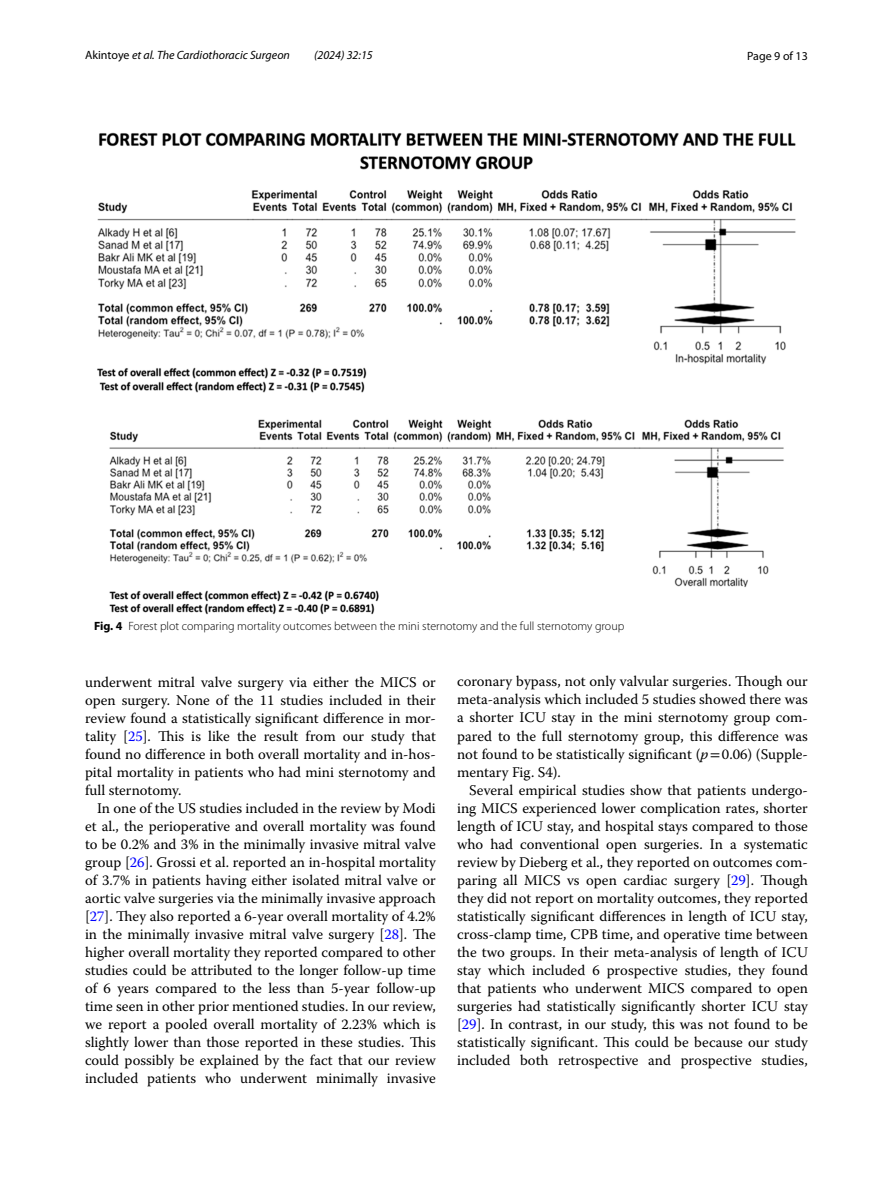
<style>
.page{position:relative;width:893px;height:1187px;background:#fff}
.page>*{position:absolute;margin:0;border:0;box-sizing:border-box;transform-origin:0 0}
.t1{font:14.7px/18px "Warnock Pro";color:#000;text-align:justify}
.t2{font:300 12px "Myriad Pro";color:#000}
.t3{font:italic 12px "Myriad Pro";color:#000}
.t4{font:12px "Myriad Pro";color:#000}
.s1{font-style:normal}
.s2{font-weight:700}
.s3{color:#00f}
.s4{font-style:italic}
.s5{font-family:"STIX"}
</style>
<div class="page">
<img style="left:97px;top:133px;width:699px;height:481px">
<p class="t3" style="left:85px;top:48px;width:206px"><span class="s1">Akintoye</span> et al. The Cardiothoracic Surgeon</p>
<p class="t3" style="left:314px;top:48px;width:60px">(2024) 32:15</p>
<p class="t4" style="left:747px;top:48px;width:62px">Page 9 of 13</p>
<p class="t2" style="left:94px;top:619px;width:532px"><span class="s2">Fig. 4</span> Forest plot comparing mortality outcomes between the mini sternotomy and the full sternotomy group</p>
<p class="t1" style="left:85px;top:672px;width:352px">underwent mitral valve surgery via either the MICS or open surgery. None of the 11 studies included in their review found a statistically significant difference in mor&shy;tality [<span class="s3">25</span>]. This is like the result from our study that found no difference in both overall mortality and in-hos&shy;pital mortality in patients who had mini sternotomy and full sternotomy.</p>
<p class="t1" style="left:85px;top:798px;width:352px;text-indent:12px">In one of the US studies included in the review by Modi et al., the perioperative and overall mortality was found to be 0.2% and 3% in the minimally invasive mitral valve group [<span class="s3">26</span>]. Grossi et al. reported an in-hospital mortality of 3.7% in patients having either isolated mitral valve or aortic valve surgeries via the minimally invasive approach [<span class="s3">27</span>]. They also reported a 6-year overall mortality of 4.2% in the minimally invasive mitral valve surgery [<span class="s3">28</span>]. The higher overall mortality they reported compared to other studies could be attributed to the longer follow-up time of 6 years compared to the less than 5-year follow-up time seen in other prior mentioned studies. In our review, we report a pooled overall mortality of 2.23% which is slightly lower than those reported in these studies. This could possibly be explained by the fact that our review included patients who underwent minimally invasive</p>
<p class="t1" style="left:457px;top:672px;width:352px">coronary bypass, not only valvular surgeries. Though our meta-analysis which included 5 studies showed there was a shorter ICU stay in the mini sternotomy group com&shy;pared to the full sternotomy group, this difference was not found to be statistically significant (<span class="s4">p</span><span class="s5">=</span>0.06) (Supple&shy;mentary Fig. S4).</p>
<p class="t1" style="left:457px;top:780px;width:352px;text-indent:12px">Several empirical studies show that patients undergo&shy;ing MICS experienced lower complication rates, shorter length of ICU stay, and hospital stays compared to those who had conventional open surgeries. In a systematic review by Dieberg et al., they reported on outcomes com&shy;paring all MICS vs open cardiac surgery [<span class="s3">29</span>]. Though they did not report on mortality outcomes, they reported statistically significant differences in length of ICU stay, cross-clamp time, CPB time, and operative time between the two groups. In their meta-analysis of length of ICU stay which included 6 prospective studies, they found that patients who underwent MICS compared to open surgeries had statistically significantly shorter ICU stay [<span class="s3">29</span>]. In contrast, in our study, this was not found to be statistically significant. This could be because our study included both retrospective and prospective studies,</p>
</div>
